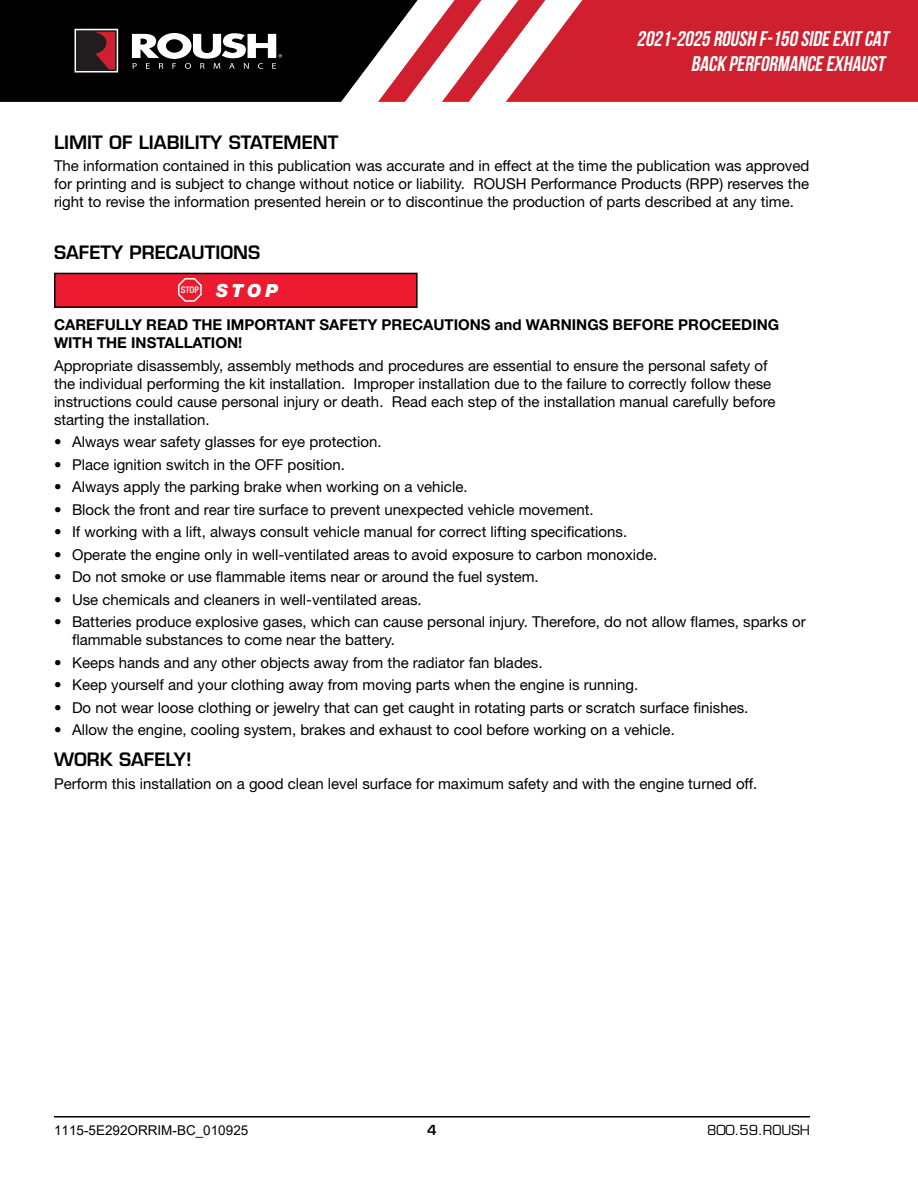
<style>
.page{position:relative;width:918px;height:1188px;background:#fff}
.page>*{position:absolute;margin:0;border:0;box-sizing:border-box;transform-origin:0 0}
.t1{font:italic 700 21.3px/25.5px "Bebas Neue";color:#fff;text-align:right}
.t2{font:600 18px "Eurostile LT Std";color:#000}
.t3{font:15px/18px "Helvetica Neue LT Std";color:#000}
.t4{font:700 15px/18px "Helvetica Neue LT Std";color:#000}
.t5{font:13.5px "Arial";color:#000}
.t6{font:13.5px "Eurostile LT Std";color:#000}
.t7{font:600 13.5px "Eurostile LT Std";color:#000}
.t8{font:500 condensed 9.15px "Helvetica Neue LT Std";color:#fff}
.s1{font-weight:900;font-style:italic;font-stretch:normal;font-size:18.15px}
.s2{font-style:inherit}
</style>
<div class="page">
<hr style="left:54px;top:1116px;width:756px;height:2px;background:#000">
<div style="left:55px;top:273px;width:362px;height:34px;background:#ed1b2f"></div>
<div style="left:54px;top:273px;width:364px;height:35px;border:2px solid #000"></div>
<svg style="left:178px;top:278px;width:24px;height:24px"></svg>
<img style="left:0;top:0;width:918px;height:102px">
<svg style="left:75px;top:29px;width:43px;height:44px;background:#63373b"></svg>
<svg style="left:132px;top:33px;width:150px;height:36px"></svg>
<h1 class="t1" style="left:637px;top:25px;width:257px">2021-2025 ROUSH F-150 SIDE EXIT CAT<br>BACK PERFORMANCE EXHAUST</h1>
<p class="t2" style="left:54px;top:131px;width:286px">LIMIT OF LIABILITY STATEMENT</p>
<p class="t3" style="left:54px;top:156px;width:757px;text-align:justify">The information contained in this publication was accurate and in effect at the time the publication was approved for printing and is subject to change without notice or liability. ROUSH Performance Products (RPP) reserves the right to revise the information presented herein or to discontinue the production of parts described at any time.</p>
<p class="t2" style="left:54px;top:241px;width:208px">SAFETY PRECAUTIONS</p>
<p class="t8" style="left:181px;top:285px;width:99px">STOP <span class="s1">STOP</span></p>
<p class="t4" style="left:54px;top:316px;width:727px">CAREFULLY READ THE IMPORTANT SAFETY PRECAUTIONS and WARNINGS BEFORE PROCEEDING<br>WITH THE INSTALLATION!</p>
<p class="t3" style="left:54px;top:356px;width:723px">Appropriate disassembly, assembly methods and procedures are essential to ensure the personal safety of the individual performing the kit installation. Improper installation due to the failure to correctly follow these instructions could cause personal injury or death. Read each step of the installation manual carefully before starting the installation.</p>
<p class="t3" style="left:54px;top:433px;width:329px">• Always wear safety glasses for eye protection.</p>
<p class="t3" style="left:54px;top:455px;width:293px">• Place ignition switch in the OFF position.</p>
<p class="t3" style="left:54px;top:478px;width:415px">• Always apply the parking brake when working on a vehicle.</p>
<p class="t3" style="left:54px;top:500px;width:541px">• Block the front and rear tire surface to prevent unexpected vehicle movement.</p>
<p class="t3" style="left:54px;top:523px;width:575px">• If working with a lift, always consult vehicle manual for correct lifting specifications.</p>
<p class="t3" style="left:54px;top:545px;width:605px">• Operate the engine only in well-ventilated areas to avoid exposure to carbon monoxide.</p>
<p class="t3" style="left:54px;top:568px;width:486px">• Do not smoke or use flammable items near or around the fuel system.</p>
<p class="t3" style="left:54px;top:590px;width:369px">• Use chemicals and cleaners in well-ventilated areas.</p>
<p class="t3" style="left:72px;top:613px;width:735px;text-indent:-18px">• Batteries produce explosive gases, which can cause personal injury. Therefore, do not allow flames, sparks or flammable substances to come near the battery.</p>
<p class="t3" style="left:54px;top:653px;width:490px">• Keeps hands and any other objects away from the radiator fan blades.</p>
<p class="t3" style="left:54px;top:676px;width:586px">• Keep yourself and your clothing away from moving parts when the engine is running.</p>
<p class="t3" style="left:54px;top:698px;width:696px">• Do not wear loose clothing or jewelry that can get caught in rotating parts or scratch surface finishes.</p>
<p class="t3" style="left:54px;top:721px;width:622px">• Allow the engine, cooling system, brakes and exhaust to cool before working on a vehicle.</p>
<p class="t2" style="left:54px;top:748px;width:139px">WORK SAFELY!</p>
<p class="t3" style="left:54px;top:774px;width:705px">Perform this installation on a good clean level surface for maximum safety and with the engine turned off.</p>
<p class="t5" style="left:54px;top:1121px;width:196px">1115-5E292ORRIM-B<span class="s2">C</span>_<span class="s2">010925</span></p>
<p class="t7" style="left:427px;top:1122px;width:11px">4</p>
<p class="t6" style="left:707px;top:1122px;width:104px">800.59.ROUSH</p>
</div>
